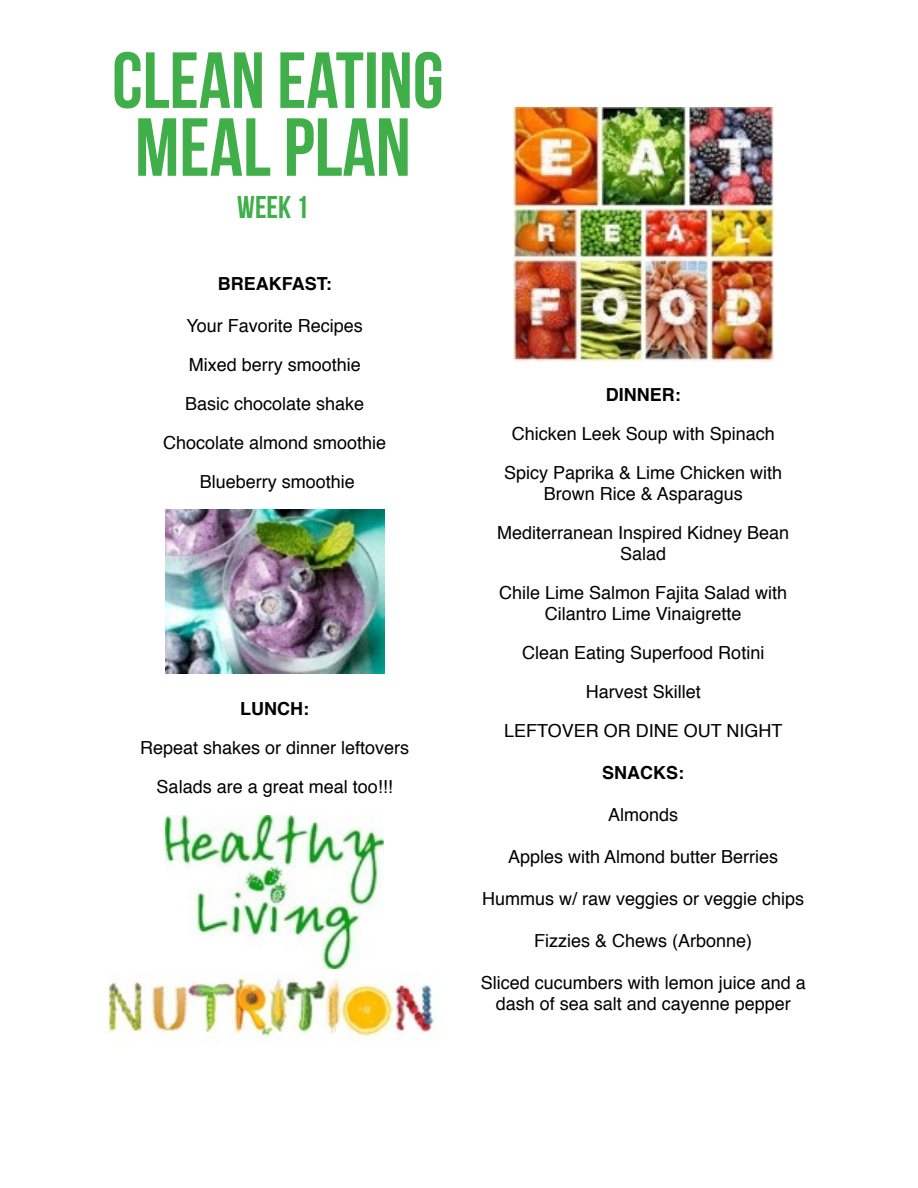
<style>
.page{position:relative;width:918px;height:1188px;background:#fff}
.page>*{position:absolute;margin:0;border:0;box-sizing:border-box;transform-origin:0 0}
.t1{font:700 31.5px "Bebas Neue";color:#40ae49}
.t2{font:18px/39px "Helvetica";color:#000;text-align:center}
.t3{font:700 18px "Helvetica";color:#000}
.s1{font-weight:700}
</style>
<div class="page">
<img style="left:165px;top:510px;width:219px;height:163px">
<img style="left:166px;top:816px;width:217px;height:153px">
<img style="left:108px;top:976px;width:326px;height:65px">
<img style="left:514px;top:108px;width:259px;height:254px">
<svg style="left:115px;top:52px;width:326px;height:57px"></svg>
<svg style="left:138px;top:118px;width:270px;height:58px"></svg>
<p class="t1" style="left:237px;top:190px;width:73px">WEEK 1</p>
<p class="t3" style="left:218px;top:269px;width:115px">BREAKFAST:</p>
<p class="t2" style="left:163px;top:307px;width:225px">Your Favorite Recipes<br>Mixed berry smoothie<br>Basic chocolate shake<br>Chocolate almond smoothie<br>Blueberry smoothie</p>
<p class="t2" style="left:140px;top:690px;width:271px"><span class="s1">LUNCH:<br></span>Repeat shakes or dinner leftovers<br>Salads are a great meal too!!!</p>
<p class="t2" style="left:504px;top:376px;width:280px"><span class="s1">DINNER:<br></span>Chicken Leek Soup with Spinach<br>Spicy Paprika &amp; Lime Chicken with</p>
<p class="t2" style="left:497px;top:475px;width:294px">Brown Rice &amp; Asparagus<br>Mediterranean Inspired Kidney Bean</p>
<p class="t2" style="left:499px;top:535px;width:290px">Salad<br>Chile Lime Salmon Fajita Salad with</p>
<p class="t2" style="left:504px;top:595px;width:280px">Cilantro Lime Vinaigrette<br>Clean Eating Superfood Rotini<br>Harvest Skillet<br>LEFTOVER OR DINE OUT NIGHT</p>
<p class="t3" style="left:602px;top:758px;width:83px">SNACKS:</p>
<p class="t2" style="left:608px;top:796px;width:72px">Almonds</p>
<p class="t2" style="left:508px;top:838px;width:272px">Apples with Almond butter Berries</p>
<p class="t2" style="left:482px;top:880px;width:324px">Hummus w/ raw veggies or veggie chips</p>
<p class="t2" style="left:534px;top:922px;width:220px">Fizzies &amp; Chews (Arbonne)</p>
<p class="t2" style="left:481px;top:973px;width:327px;line-height:21px">Sliced cucumbers with lemon juice and a dash of sea salt and cayenne pepper</p>
</div>
